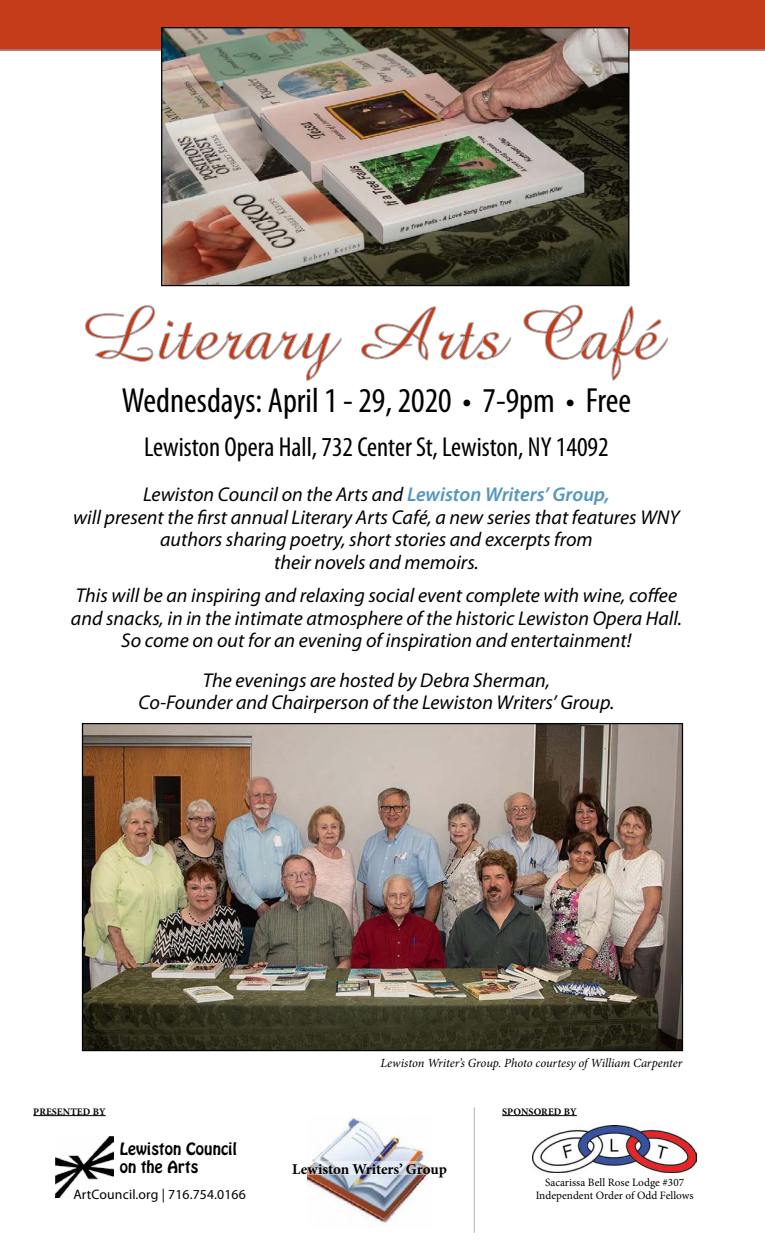
<style>
.page{position:relative;width:765px;height:1260px;background:#fff}
.page>*{position:absolute;margin:0;border:0;box-sizing:border-box;transform-origin:0 0}
.t1{font:condensed 35px "Myriad Pro";color:#000}
.t2{font:condensed 27.5px "Myriad Pro";color:#000}
.t3{font:italic 20px/22.5px "Myriad Pro";color:#000;text-align:center}
.t4{font:15px/18px "Hobo Std";letter-spacing:.01em;color:#000}
.t5{font:700 15px "Minion Pro";letter-spacing:-.005em;color:#000}
.t6{font:13.75px "Myriad Pro";letter-spacing:.01em;color:#000}
.t7{font:italic 12.5px "Minion Pro";letter-spacing:-.01em;color:#000}
.t8{font:11.25px/13.5px "Minion Pro";color:#000;text-align:center}
.t9{font:700 10px "Minion Pro";letter-spacing:.01em;color:#000}
.s1{font-weight:600;color:#5296c1}
</style>
<div class="page">
<div style="left:0;top:0;width:765px;height:50px;background:#c53c1a"></div>
<svg style="left:85px;top:305px;width:583px;height:76px"></svg>
<hr style="left:33px;top:1115px;width:73px;height:1px;background:#000">
<hr style="left:502px;top:1115px;width:75px;height:1px;background:#000">
<img style="left:55px;top:1136px;width:59px;height:62px">
<img style="left:308px;top:1117px;width:120px;height:107px">
<svg style="left:307px;top:1161px;width:125px;height:14px;background:#d5d7df"></svg>
<img style="left:532px;top:1126px;width:165px;height:46px">
<img style="left:163px;top:29px;width:464px;height:255px">
<div style="left:161px;top:27px;width:468px;height:259px;border:1px solid #000"></div>
<img style="left:84px;top:725px;width:597px;height:324px">
<hr style="left:474px;top:1107px;width:1px;height:126px;background:#afb1b4">
<h1 class="t1" style="left:122px;top:379px;width:511px">Wednesdays: April 1 - 29, 2020 • 7-9pm • Free</h1>
<h2 class="t2" style="left:144px;top:430px;width:466px">Lewiston Opera Hall, 732 Center St, Lewiston, NY 14092</h2>
<p class="t3" style="left:73px;top:483px;width:608px">Lewiston Council on the Arts and <span class="s1">Lewiston Writers’ Group,<br></span>will present the first annual Literary Arts Café, a new series that features WNY authors sharing poetry, short stories and excerpts from<br>their novels and memoirs.</p>
<p class="t3" style="left:71px;top:584px;width:613px">This will be an inspiring and relaxing social event complete with wine, coffee and snacks, in in the intimate atmosphere of the historic Lewiston Opera Hall.<br>So come on out for an evening of inspiration and entertainment!</p>
<p class="t3" style="left:138px;top:669px;width:478px">The evenings are hosted by Debra Sherman,<br>Co-Founder and Chairperson of the Lewiston Writers’ Group.</p>
<p class="t7" style="left:381px;top:1054px;width:303px">Lewiston Writer’s Group. Photo courtesy of William Carpenter</p>
<p class="t9" style="left:33px;top:1104px;width:74px">PRESENTED By</p>
<p class="t9" style="left:502px;top:1104px;width:47px">Sponsored</p>
<p class="t9" style="left:564px;top:1104px;width:15px">By</p>
<p class="t4" style="left:120px;top:1140px;width:118px">Lewiston Council on the Arts</p>
<p class="t6" style="left:73px;top:1186px;width:174px">ArtCouncil.org | 716.754.0166</p>
<p class="t5" style="left:292px;top:1158px;width:156px">Lewiston Writers’ Group</p>
<p class="t8" style="left:536px;top:1175px;width:159px">Sacarissa Bell Rose Lodge #307<br>Independent Order of Odd Fellows</p>
</div>
